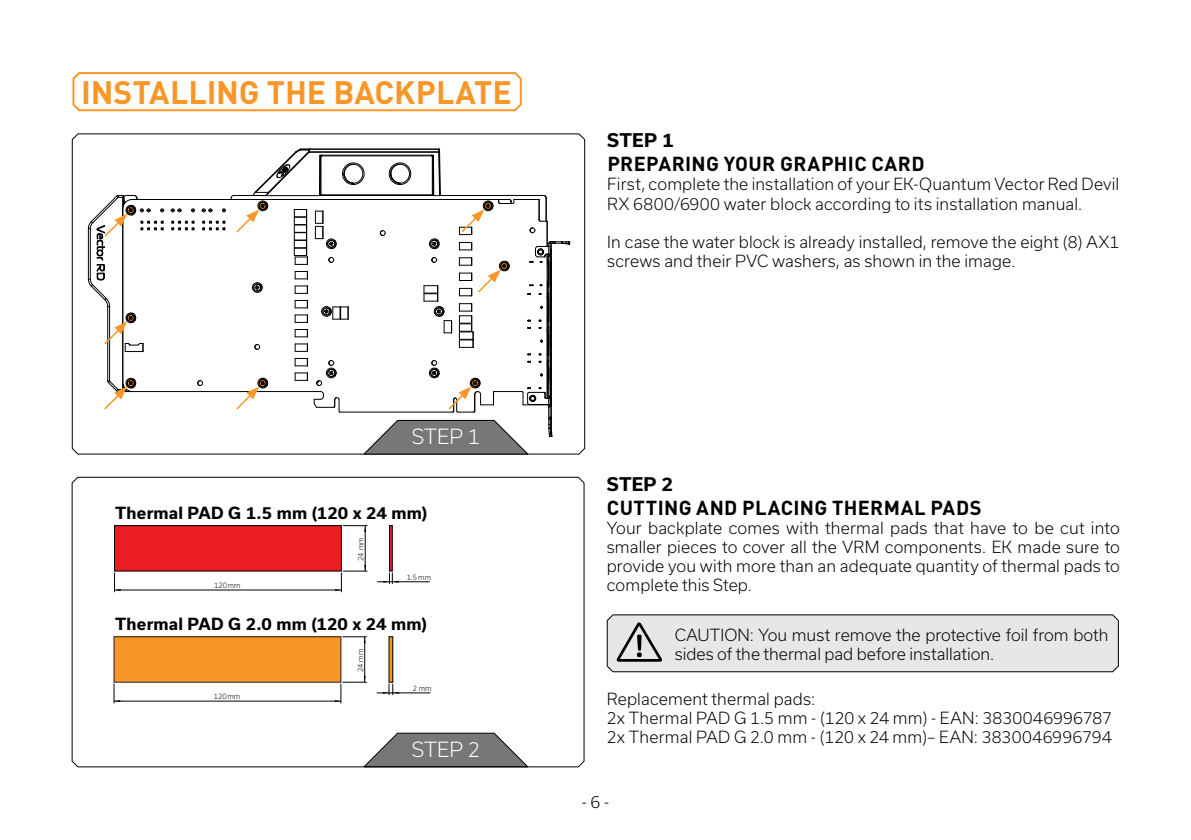
<style>
.page{position:relative;width:1191px;height:840px;background:#fff}
.page>*{position:absolute;margin:0;border:0;box-sizing:border-box;transform-origin:0 0}
.t1{font:700 32px "DIN Pro";color:#f89728}
.t2{font:700 20px "DIN Pro";letter-spacing:.02em;color:#000}
.t3{font:300 20px "Usual";color:#fff}
.t4{font:700 18px "Usual";letter-spacing:.015em;color:#000}
.t5{font:300 16px/19.2px "Usual";letter-spacing:.005em;color:#000}
.t6{font:700 16px "Usual";letter-spacing:.01em;color:#000}
.t7{font:300 7.2px "Usual";color:#000;scale:.96 1}
</style>
<div class="page">
<svg style="left:72px;top:72px;width:450px;height:40px"></svg>
<svg style="left:606px;top:614px;width:513px;height:58px;background:#dbdcdd"></svg>
<svg style="left:72px;top:133px;width:513px;height:321px"></svg>
<svg style="left:363px;top:766px;width:166px;height:1px"></svg>
<svg style="left:103px;top:377px;width:33px;height:34px"></svg>
<svg style="left:88px;top:195px;width:77px;height:157px"></svg>
<svg style="left:171px;top:148px;width:399px;height:306px"></svg>
<svg style="left:72px;top:476px;width:512px;height:290px"></svg>
<hr style="left:389px;top:525px;width:3px;height:45px;background:#ed1d24">
<div style="left:114px;top:525px;width:227px;height:45px;background:#ed1d24"></div>
<hr style="left:114px;top:525px;width:227px;height:1px;background:#000">
<hr style="left:341px;top:525px;width:1px;height:45px;background:#000">
<hr style="left:114px;top:570px;width:227px;height:1px;background:#000">
<hr style="left:114px;top:525px;width:1px;height:45px;background:#000">
<hr style="left:392px;top:525px;width:1px;height:45px;background:#000">
<hr style="left:389px;top:525px;width:1px;height:45px;background:#000">
<svg style="left:343px;top:525px;width:24px;height:6px"></svg>
<svg style="left:114px;top:572px;width:7px;height:19px"></svg>
<hr style="left:114px;top:589px;width:227px;height:1px;background:#000">
<svg style="left:335px;top:564px;width:32px;height:27px"></svg>
<hr style="left:365px;top:525px;width:1px;height:45px;background:#000">
<svg style="left:377px;top:570px;width:21px;height:13px"></svg>
<hr style="left:392px;top:581px;width:37px;height:1px;background:#000">
<div style="left:114px;top:636px;width:227px;height:45px;background:#f89728"></div>
<hr style="left:389px;top:636px;width:4px;height:45px;background:#f89728">
<hr style="left:114px;top:636px;width:227px;height:1px;background:#231f20">
<hr style="left:340px;top:636px;width:1px;height:45px;background:#231f20">
<hr style="left:114px;top:681px;width:227px;height:1px;background:#231f20">
<hr style="left:114px;top:636px;width:1px;height:45px;background:#231f20">
<hr style="left:392px;top:636px;width:1px;height:45px;background:#000">
<hr style="left:389px;top:636px;width:1px;height:45px;background:#000">
<svg style="left:343px;top:636px;width:23px;height:6px"></svg>
<svg style="left:114px;top:683px;width:6px;height:19px"></svg>
<hr style="left:114px;top:700px;width:227px;height:1px;background:#000">
<svg style="left:335px;top:675px;width:31px;height:27px"></svg>
<hr style="left:364px;top:636px;width:1px;height:45px;background:#000">
<svg style="left:377px;top:681px;width:22px;height:13px"></svg>
<hr style="left:393px;top:692px;width:37px;height:1px;background:#000">
<h1 class="t1" style="left:81px;top:70px;width:432px">INSTALLING THE BACKPLATE</h1>
<p class="t3" style="left:412px;top:425px;width:70px">STEP 1</p>
<p class="t6" style="left:115px;top:503px;width:314px">Thermal PAD G 1.5 mm (120 x 24 mm)</p>
<p class="t7" style="left:214px;top:581px;width:29px">120mm</p>
<p class="t7" style="left:357px;top:560px;width:26px;rotate:-90deg">24 mm</p>
<p class="t7" style="left:407px;top:573px;width:27px">1.5 mm</p>
<p class="t6" style="left:115px;top:614px;width:313px">Thermal PAD G 2.0 mm (120 x 24 mm)</p>
<p class="t7" style="left:214px;top:692px;width:29px">120mm</p>
<p class="t7" style="left:356px;top:671px;width:26px;rotate:-90deg">24 mm</p>
<p class="t7" style="left:413px;top:684px;width:21px">2 mm</p>
<p class="t3" style="left:412px;top:737px;width:70px">STEP 2</p>
<p class="t4" style="left:607px;top:130px;width:68px">STEP 1</p>
<p class="t2" style="left:607px;top:150px;width:319px">PREPARING YOUR GRAPHIC CARD</p>
<p class="t5" style="left:607px;top:175px;width:513px">First, complete the installation of your EK-Quantum Vector Red Devil<br>RX 6800/6900 water block according to its installation manual.</p>
<p class="t5" style="left:607px;top:232px;width:513px">In case the water block is already installed, remove the eight (8) AX1 screws and their PVC washers, as shown in the image.</p>
<p class="t4" style="left:607px;top:473px;width:68px">STEP 2</p>
<p class="t2" style="left:607px;top:493px;width:376px">CUTTING AND PLACING THERMAL PADS</p>
<p class="t5" style="left:607px;top:518px;width:514px;text-align:justify">Your backplate comes with thermal pads that have to be cut into smaller pieces to cover all the VRM components. EK made sure to provide you with more than an adequate quantity of thermal pads to complete this Step.</p>
<p class="t5" style="left:675px;top:625px;width:435px">CAUTION: You must remove the protective foil from both sides of the thermal pad before installation.</p>
<p class="t5" style="left:607px;top:688px;width:507px">Replacement thermal pads:<br>2x Thermal PAD G 1.5 mm - (120 x 24 mm) - EAN: 3830046996787<br>2x Thermal PAD G 2.0 mm - (120 x 24 mm)– EAN: 3830046996794</p>
<p class="t5" style="left:582px;top:792px;width:29px">- 6 -</p>
</div>
